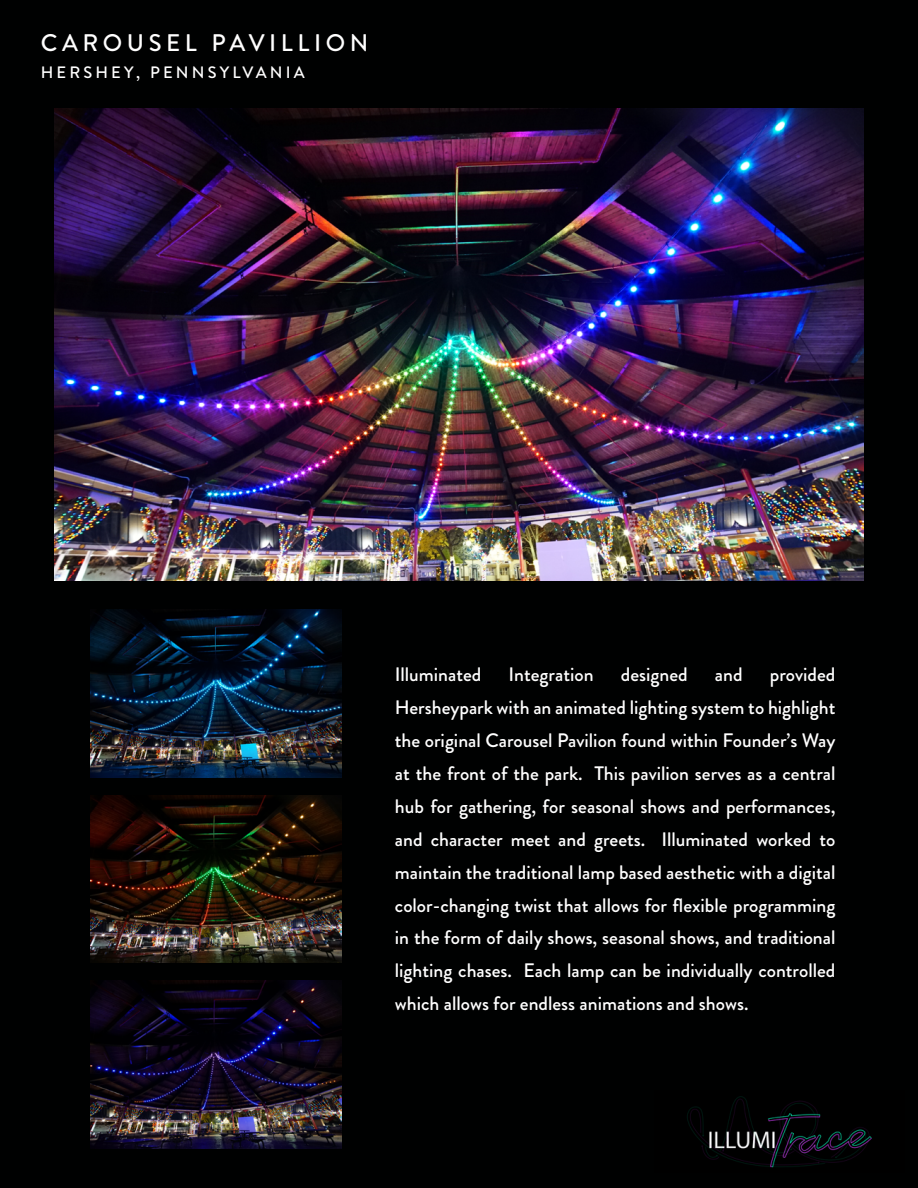
<style>
.page{position:relative;width:918px;height:1188px;background:#000101}
.page>*{position:absolute;margin:0;border:0;box-sizing:border-box;transform-origin:0 0}
.t1{font:500 24px "Brandon Grotesque";letter-spacing:.19em;color:#fff}
.t2{font:500 19.5px/33px "Brandon Grotesque";color:#fff;text-align:justify}
.t3{font:500 16.5px "Brandon Grotesque";letter-spacing:.19em;color:#fff}
</style>
<div class="page">
<img style="left:54px;top:108px;width:810px;height:473px">
<img style="left:90px;top:610px;width:251px;height:167px">
<img style="left:90px;top:795px;width:251px;height:168px">
<img style="left:90px;top:981px;width:251px;height:167px">
<img style="left:687px;top:1096px;width:185px;height:72px">
<p class="t1" style="left:41px;top:26px;width:329px">CAROUSEL PAVILLION</p>
<p class="t3" style="left:41px;top:61px;width:265px">HERSHEY, PENNSYLVANIA</p>
<p class="t2" style="left:395px;top:658px;width:442px;text-indent:375px">provided Hersheypark with an animated lighting system to highlight the original Carousel Pavilion found within Founder’s Way at the front of the park. This pavilion serves as a central hub for gathering, for seasonal shows and performances, and character meet and greets. Illuminated worked to maintain the traditional lamp based aesthetic with a digital color-changing twist that allows for flexible programming in the form of daily shows, seasonal shows, and traditional lighting chases. Each lamp can be individually controlled which allows for endless animations and shows.</p>
<p class="t2" style="left:395px;top:658px;width:88px">Illuminated</p>
<p class="t2" style="left:509px;top:658px;width:86px">Integration</p>
<p class="t2" style="left:621px;top:658px;width:68px">designed</p>
<p class="t2" style="left:715px;top:658px;width:29px">and</p>
</div>
